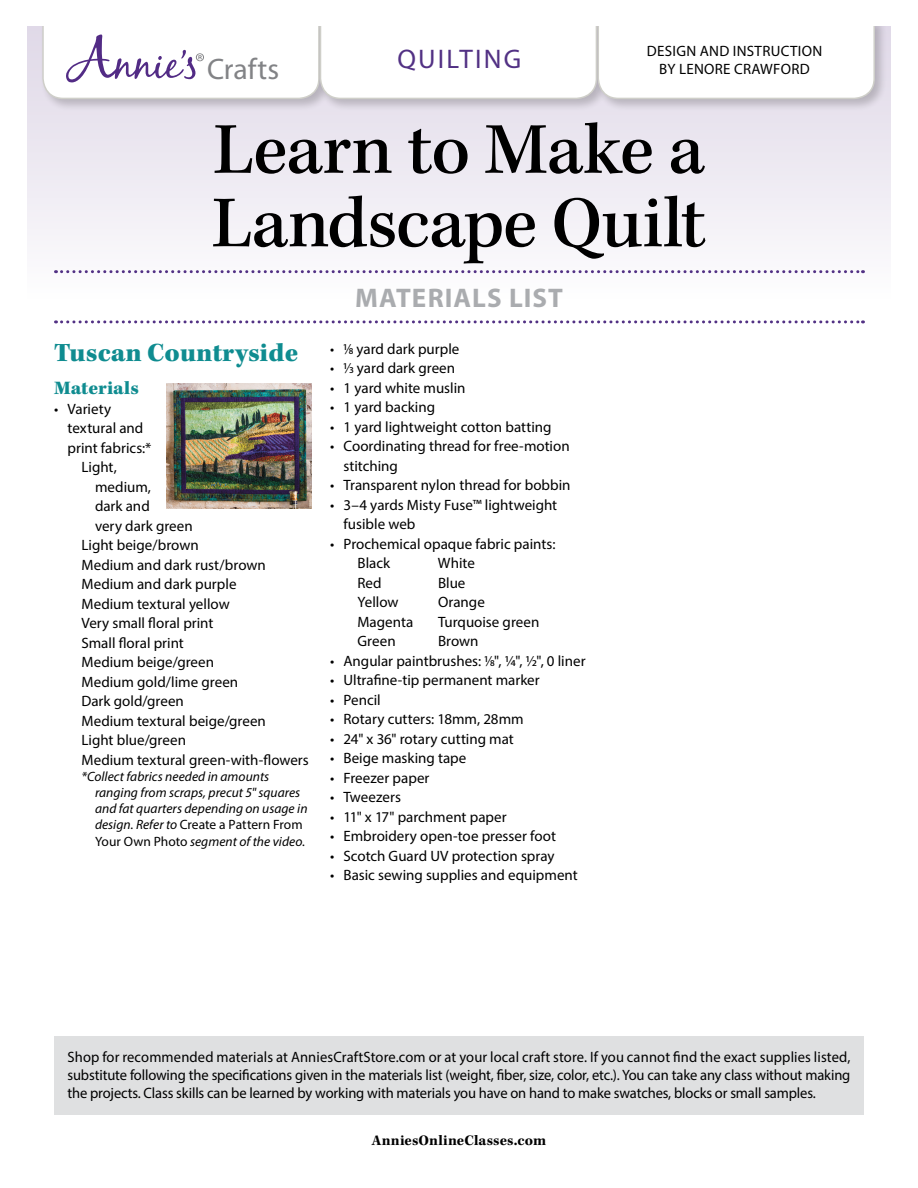
<style>
.page{position:relative;width:918px;height:1188px;background:#fff}
.page>*{position:absolute;margin:0;border:0;box-sizing:border-box;transform-origin:0 0}
.Heading_Section_Mate{font:500 75px/73.5px "Kepler Std";letter-spacing:-.015em;color:#000}
.t1{font:29.7px "Myriad Pro";color:#828386}
.Pattern_Title_Materi{font:900 27px "Kepler Std";letter-spacing:.005em;color:#0f8c90}
.Materials_Heading{font:700 27px "Myriad Pro";letter-spacing:.04em;color:#aaacaf}
.sidebar_heading{font:27px "Myriad Pro";letter-spacing:.08em;color:#523184}
.heading_paragraph_1{font:900 19.5px "Kepler Std";letter-spacing:.005em;color:#0f8c90}
.article_text{font:15px/19.5px "Myriad Pro";color:#000}
.materials_sub-list{font:15px/19.5px "Myriad Pro";color:#000}
.pattern_byline{font:15px "Myriad Pro";letter-spacing:.02em;color:#000}
.pattern_romance{font:700 15px "Kepler Std";letter-spacing:.01em;color:#000}
.materials_sub-list-2{font:italic 13.5px/16.2px "Myriad Pro";letter-spacing:.005em;color:#000}
.s1{font-stretch:semi-condensed}
.s2{font-style:normal}
</style>
<div class="page">
<div style="left:27px;top:25px;width:864px;height:273px;background:linear-gradient(to bottom,#ded7e7,#fcfcfd)"></div>
<div style="left:40px;top:17px;width:292px;height:95px;background:#000;opacity:.2"></div>
<div style="left:317px;top:17px;width:292px;height:95px;background:#000;opacity:.2"></div>
<div style="left:595px;top:17px;width:292px;height:95px;background:#000;opacity:.2"></div>
<svg style="left:42px;top:26px;width:834px;height:74px"></svg>
<div style="left:0;top:0;width:918px;height:26px;background:#fff"></div>
<svg style="left:56px;top:270px;width:807px;height:3px"></svg>
<svg style="left:56px;top:320px;width:807px;height:3px"></svg>
<img style="left:167px;top:383px;width:145px;height:125px">
<div style="left:54px;top:1036px;width:810px;height:78px;background:#dfe0e1"></div>
<p class="t1" style="left:207px;top:51px;width:74px">Crafts</p>
<p class="sidebar_heading" style="left:397px;top:42px;width:126px">QUILTING</p>
<p class="pattern_byline" style="left:647px;top:42px;width:177px">DESIGN AND INSTRUCTION</p>
<p class="pattern_byline" style="left:659px;top:60px;width:152px">BY LENORE CRAWFORD</p>
<p class="Heading_Section_Mate" style="left:212px;top:115px;width:496px">Learn to Make a<br>Landscape Quilt</p>
<p class="Materials_Heading" style="left:355px;top:280px;width:209px">MATERIALS LIST</p>
<p class="article_text" style="left:330px;top:339px;width:131px"><span class="s1">• 1/8</span> yard dark purple</p>
<p class="article_text" style="left:330px;top:358px;width:127px"><span class="s1">• 1/3</span> yard dark green</p>
<p class="article_text" style="left:330px;top:378px;width:137px">• 1 yard white muslin</p>
<p class="article_text" style="left:330px;top:397px;width:107px">• 1 yard backing</p>
<p class="article_text" style="left:330px;top:417px;width:223px">• 1 yard lightweight cotton batting</p>
<p class="article_text" style="left:344px;top:436px;width:228px;text-indent:-14px">• Coordinating thread for free-motion stitching</p>
<p class="article_text" style="left:330px;top:475px;width:242px">• Transparent nylon thread for bobbin</p>
<p class="article_text" style="left:344px;top:495px;width:215px;text-indent:-14px">• 3–4 yards Misty Fuse™ lightweight fusible web</p>
<p class="article_text" style="left:330px;top:534px;width:227px">• Prochemical opaque fabric paints:</p>
<p class="materials_sub-list" style="left:358px;top:553px;width:34px">Black</p>
<p class="materials_sub-list" style="left:438px;top:553px;width:38px">White</p>
<p class="materials_sub-list" style="left:358px;top:573px;width:26px">Red</p>
<p class="materials_sub-list" style="left:438px;top:573px;width:29px">Blue</p>
<p class="materials_sub-list" style="left:358px;top:592px;width:43px">Yellow</p>
<p class="materials_sub-list" style="left:438px;top:592px;width:48px">Orange</p>
<p class="materials_sub-list" style="left:358px;top:612px;width:57px">Magenta</p>
<p class="materials_sub-list" style="left:438px;top:612px;width:103px">Turquoise green</p>
<p class="materials_sub-list" style="left:358px;top:631px;width:40px">Green</p>
<p class="materials_sub-list" style="left:438px;top:631px;width:42px">Brown</p>
<p class="article_text" style="left:330px;top:651px;width:257px">• Angular paintbrushes: <span class="s1">1/8</span>", 1/4", 1/2", 0 liner</p>
<p class="article_text" style="left:330px;top:670px;width:211px">• Ultrafine-tip permanent marker</p>
<p class="article_text" style="left:330px;top:690px;width:52px">• Pencil</p>
<p class="article_text" style="left:330px;top:709px;width:195px">• Rotary cutters: 18mm, 28mm</p>
<p class="article_text" style="left:330px;top:729px;width:185px">• 24" x 36" rotary cutting mat</p>
<p class="article_text" style="left:330px;top:748px;width:138px">• Beige masking tape</p>
<p class="article_text" style="left:330px;top:768px;width:101px">• Freezer paper</p>
<p class="article_text" style="left:330px;top:787px;width:73px">• Tweezers</p>
<p class="article_text" style="left:330px;top:807px;width:178px">• 11" x 17" parchment paper</p>
<p class="article_text" style="left:330px;top:826px;width:228px">• Embroidery open-toe presser foot</p>
<p class="article_text" style="left:330px;top:846px;width:226px">• Scotch Guard UV protection spray</p>
<p class="article_text" style="left:330px;top:865px;width:249px">• Basic sewing supplies and equipment</p>
<p class="Pattern_Title_Materi" style="left:54px;top:337px;width:246px">Tuscan Countryside</p>
<p class="heading_paragraph_1" style="left:54px;top:377px;width:86px">Materials</p>
<p class="article_text" style="left:68px;top:399px;width:86px;text-indent:-14px">• Variety textural and print fabrics:*</p>
<p class="materials_sub-list" style="left:95px;top:457px;width:99px;text-indent:-14px">Light,<br>medium,<br>dark and<br>very dark green</p>
<p class="materials_sub-list" style="left:82px;top:535px;width:119px">Light beige/brown</p>
<p class="materials_sub-list" style="left:82px;top:555px;width:186px">Medium and dark rust/brown</p>
<p class="materials_sub-list" style="left:82px;top:574px;width:157px">Medium and dark purple</p>
<p class="materials_sub-list" style="left:82px;top:594px;width:150px">Medium textural yellow</p>
<p class="materials_sub-list" style="left:82px;top:613px;width:133px">Very small floral print</p>
<p class="materials_sub-list" style="left:82px;top:633px;width:104px">Small floral print</p>
<p class="materials_sub-list" style="left:82px;top:652px;width:134px">Medium beige/green</p>
<p class="materials_sub-list" style="left:82px;top:672px;width:158px">Medium gold/lime green</p>
<p class="materials_sub-list" style="left:82px;top:691px;width:104px">Dark gold/green</p>
<p class="materials_sub-list" style="left:82px;top:711px;width:186px">Medium textural beige/green</p>
<p class="materials_sub-list" style="left:82px;top:730px;width:106px">Light blue/green</p>
<p class="materials_sub-list" style="left:82px;top:750px;width:229px">Medium textural green-with-flowers</p>
<p class="materials_sub-list-2" style="left:95px;top:768px;width:214px;text-indent:-14px">*Collect fabrics needed in amounts ranging from scraps, precut 5" squares and fat quarters depending on usage in design. Refer to <span class="s2">Create a Pattern From Your Own Photo</span> segment of the video.</p>
<p class="article_text" style="left:68px;top:1048px;width:785px;line-height:18px;text-align:justify">Shop for recommended materials at AnniesCraftStore.com or at your local craft store. If you cannot find the exact supplies listed, substitute following the specifications given in the materials list (weight, fiber, size, color, etc.). You can take any class without making the projects. Class skills can be learned by working with materials you have on hand to make swatches, blocks or small samples.</p>
<p class="pattern_romance" style="left:372px;top:1131px;width:176px">AnniesOnlineClasses.com</p>
</div>
